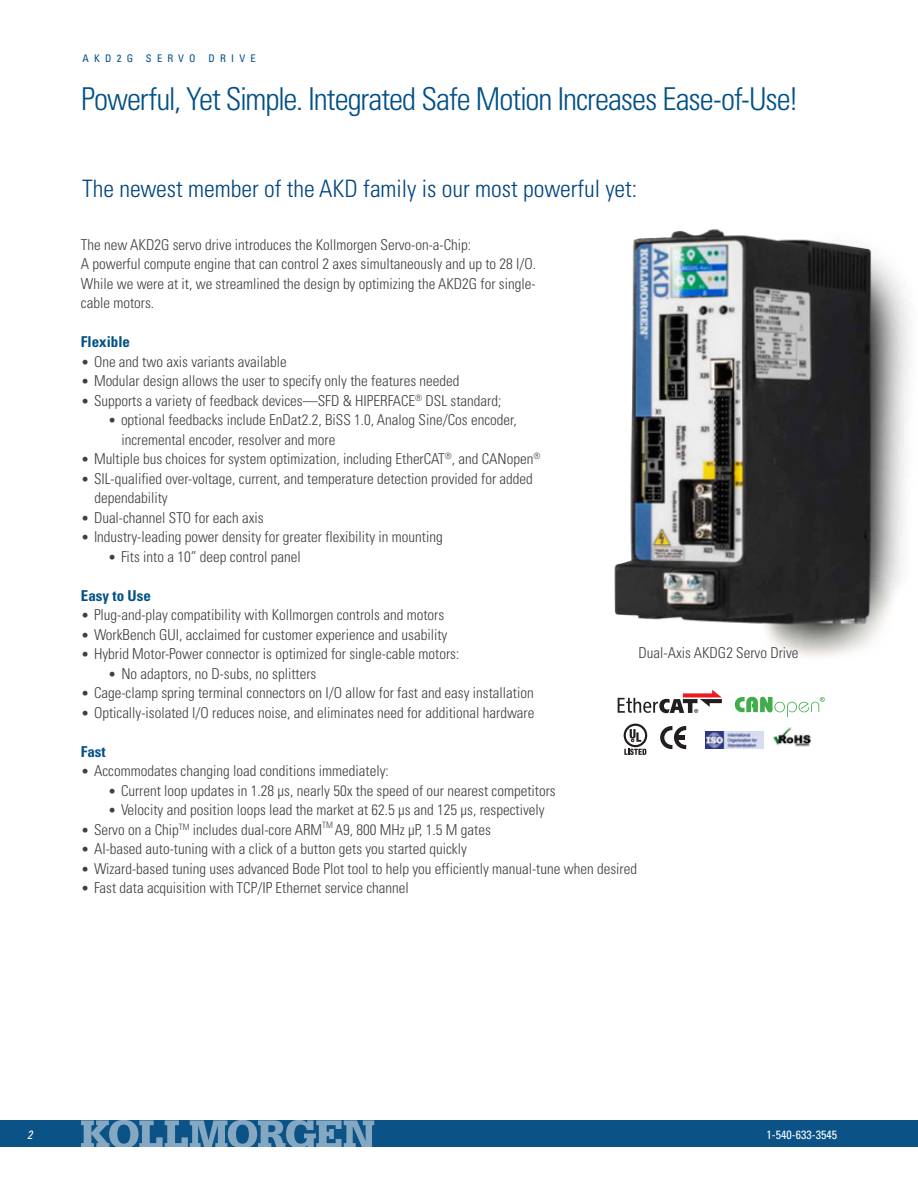
<style>
.page{position:relative;width:918px;height:1188px;background:#fff}
.page>*{position:absolute;margin:0;border:0;box-sizing:border-box;transform-origin:0 0}
.t1{font:300 condensed 31.5px "Univers";letter-spacing:-.03em;color:#005087}
.t2{font:300 condensed 24px "Univers";color:#00457e}
.t3{font:300 condensed 15px/19.5px "Univers";color:#403f41}
.t4{font:700 condensed 15px "Univers";color:#005087}
.t5{font:condensed 12px "Univers";color:#fff}
.t6{font:italic condensed 12px "Univers";color:#fff}
.t7{font:condensed 10.5px "Univers";letter-spacing:.5em;color:#005087}
.s1{font-size:13.5px}
</style>
<div class="page">
<img style="left:614px;top:229px;width:295px;height:476px">
<svg style="left:624px;top:724px;width:23px;height:31px"></svg>
<svg style="left:660px;top:726px;width:26px;height:23px"></svg>
<div style="left:676px;top:735px;width:9px;height:5px;background:#221e1f"></div>
<img style="left:705px;top:731px;width:59px;height:17px">
<img style="left:773px;top:727px;width:39px;height:20px">
<svg style="left:618px;top:690px;width:104px;height:23px"></svg>
<svg style="left:735px;top:697px;width:90px;height:20px"></svg>
<div style="left:0;top:1120px;width:918px;height:28px;background:#0b5287"></div>
<svg style="left:81px;top:1120px;width:293px;height:28px"></svg>
<p class="t7" style="left:82px;top:52px;width:175px">AKD2G SERVO DRIVE</p>
<h1 class="t1" style="left:81px;top:80px;width:719px">Powerful, Yet Simple. Integrated Safe Motion Increases Ease-of-Use!</h1>
<h2 class="t2" style="left:82px;top:174px;width:557px">The newest member of the AKD family is our most powerful yet:</h2>
<p class="t3" style="left:81px;top:234px;width:457px">The new AKD2G servo drive introduces the Kollmorgen Servo-on-a-Chip:<br>A powerful compute engine that can control 2 axes simultaneously and up to 28 I/O.<br>While we were at it, we streamlined the design by optimizing the AKD2G for single&shy;cable motors.</p>
<p class="t4" style="left:81px;top:333px;width:51px">Flexible</p>
<p class="t3" style="left:81px;top:351px;width:207px"><span class="s1">•</span> One and two axis variants available</p>
<p class="t3" style="left:81px;top:371px;width:380px"><span class="s1">•</span> Modular design allows the user to specify only the features needed</p>
<p class="t3" style="left:81px;top:390px;width:422px"><span class="s1">•</span> Supports a variety of feedback devices—SFD &amp; HIPERFACE<sup>®</sup> DSL standard;</p>
<p class="t3" style="left:121px;top:410px;width:397px;text-indent:-13px"><span class="s1">•</span> optional feedbacks include EnDat2.2, BiSS 1.0, Analog Sine/Cos encoder, incremental encoder, resolver and more</p>
<p class="t3" style="left:81px;top:449px;width:461px"><span class="s1">•</span> Multiple bus choices for system optimization, including EtherCAT<sup>®</sup>, and CANopen<sup>®</sup></p>
<p class="t3" style="left:94px;top:468px;width:440px;text-indent:-13px"><span class="s1">•</span> SIL-qualified over-voltage, current, and temperature detection provided for added dependability</p>
<p class="t3" style="left:81px;top:507px;width:184px"><span class="s1">•</span> Dual-channel STO for each axis</p>
<p class="t3" style="left:81px;top:527px;width:363px"><span class="s1">•</span> Industry-leading power density for greater flexibility in mounting</p>
<p class="t3" style="left:108px;top:546px;width:194px"><span class="s1">•</span> Fits into a 10” deep control panel</p>
<p class="t4" style="left:81px;top:586px;width:71px">Easy to Use</p>
<p class="t3" style="left:81px;top:605px;width:365px"><span class="s1">•</span> Plug-and-play compatibility with Kollmorgen controls and motors</p>
<p class="t3" style="left:81px;top:624px;width:368px"><span class="s1">•</span> WorkBench GUI, acclaimed for customer experience and usability</p>
<p class="t3" style="left:81px;top:644px;width:380px"><span class="s1">•</span> Hybrid Motor-Power connector is optimized for single-cable motors:</p>
<p class="t3" style="left:108px;top:663px;width:210px"><span class="s1">•</span> No adaptors, no D-subs, no splitters</p>
<p class="t3" style="left:81px;top:683px;width:454px"><span class="s1">•</span> Cage-clamp spring terminal connectors on I/O allow for fast and easy installation</p>
<p class="t3" style="left:81px;top:702px;width:455px"><span class="s1">•</span> Optically-isolated I/O reduces noise, and eliminates need for additional hardware</p>
<p class="t4" style="left:81px;top:742px;width:26px">Fast</p>
<p class="t3" style="left:81px;top:761px;width:309px"><span class="s1">•</span> Accommodates changing load conditions immediately:</p>
<p class="t3" style="left:108px;top:780px;width:449px"><span class="s1">•</span> Current loop updates in 1.28 μs, nearly 50x the speed of our nearest competitors</p>
<p class="t3" style="left:108px;top:800px;width:438px"><span class="s1">•</span> Velocity and position loops lead the market at 62.5 μs and 125 μs, respectively</p>
<p class="t3" style="left:81px;top:819px;width:411px"><span class="s1">•</span> Servo on a Chip<sup>TM</sup> includes dual-core ARM<sup>TM</sup> A9, 800 MHz µP, 1.5 M gates</p>
<p class="t3" style="left:81px;top:839px;width:387px"><span class="s1">•</span> AI-based auto-tuning with a click of a button gets you started quickly</p>
<p class="t3" style="left:81px;top:858px;width:558px"><span class="s1">•</span> Wizard-based tuning uses advanced Bode Plot tool to help you efficiently manual-tune when desired</p>
<p class="t3" style="left:81px;top:878px;width:329px"><span class="s1">•</span> Fast data acquisition with TCP/IP Ethernet service channel</p>
<p class="t3" style="left:639px;top:643px;width:162px">Dual-Axis AKDG2 Servo Drive</p>
<p class="t6" style="left:27px;top:1127px;width:7px">2</p>
<p class="t5" style="left:766px;top:1127px;width:72px">1-540-633-3545</p>
</div>
